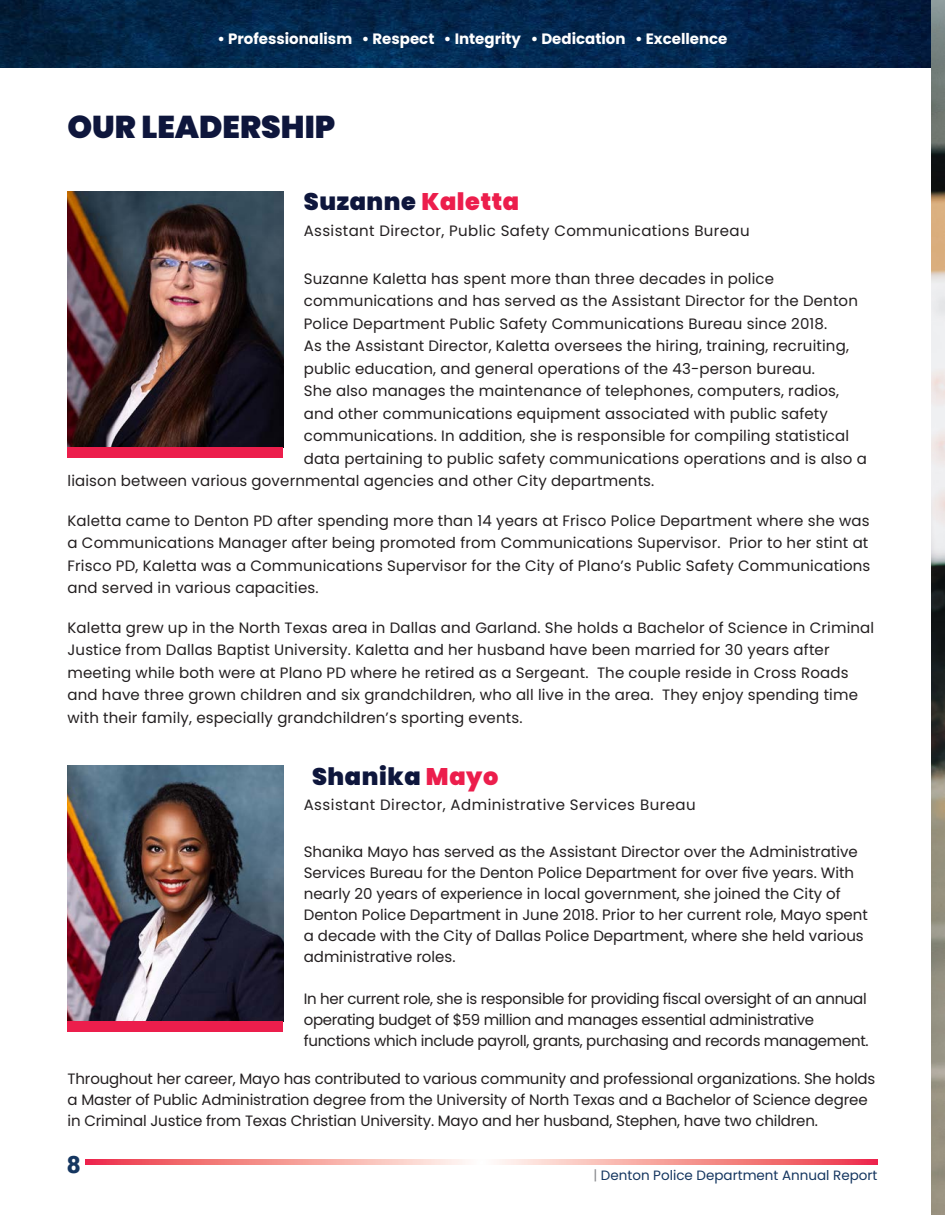
<style>
.page{position:relative;width:945px;height:1215px;background:#fff}
.page>*{position:absolute;margin:0;border:0;box-sizing:border-box;transform-origin:0 0}
.t1{font:900 31.5px "Poppins";color:#0e163c}
.t2{font:900 24px "Poppins";letter-spacing:.025em;color:#0e163c}
.t3{font:900 24px "Roboto";color:#153660}
.t4{font:15px/22.5px "Poppins";letter-spacing:.01em;color:#231f20}
.t5{font:15px/21px "Poppins";letter-spacing:-.01em;color:#231f20}
.t6{font:15px/21px "Poppins";letter-spacing:-.02em;color:#231f20}
.t7{font:700 15px "Poppins";color:#fff}
.t8{font:15px "Poppins";letter-spacing:.03em;color:#231f20}
.t9{font:13.5px "Poppins";color:#153660}
.s1{color:#ec1e4c}
.s2{color:#898a8e}
</style>
<div class="page">
<img style="left:0;top:0;width:932px;height:68px">
<img style="left:68px;top:192px;width:216px;height:255px">
<div style="left:68px;top:447px;width:216px;height:11px;background:#ec1e4c"></div>
<img style="left:68px;top:766px;width:216px;height:255px">
<div style="left:68px;top:1021px;width:216px;height:11px;background:#ec1e4c"></div>
<img style="left:932px;top:0;width:13px;height:1215px">
<svg style="left:85px;top:1160px;width:793px;height:5px;background:#f59898"></svg>
<p class="t7" style="left:217px;top:30px;width:512px">• Professionalism • Respect • Integrity • Dedication • Excellence</p>
<p class="t1" style="left:68px;top:109px;width:269px">OUR LEADERSHIP</p>
<p class="t2" style="left:304px;top:188px;width:217px">Suzanne <span class="s1">Kaletta</span></p>
<p class="t4" style="left:304px;top:219px;width:447px">Assistant Director, Public Safety Communications Bureau</p>
<p class="t4" style="left:304px;top:267px;width:472px">Suzanne Kaletta has spent more than three decades in police</p>
<p class="t4" style="left:304px;top:290px;width:556px">communications and has served as the Assistant Director for the Denton</p>
<p class="t4" style="left:304px;top:312px;width:525px">Police Department Public Safety Communications Bureau since 2018.</p>
<p class="t4" style="left:304px;top:335px;width:547px">As the Assistant Director, Kaletta oversees the hiring, training, recruiting,</p>
<p class="t4" style="left:304px;top:357px;width:513px">public education, and general operations of the 43-person bureau.</p>
<p class="t4" style="left:304px;top:380px;width:537px">She also manages the maintenance of telephones, computers, radios,</p>
<p class="t4" style="left:304px;top:402px;width:526px">and other communications equipment associated with public safety</p>
<p class="t4" style="left:304px;top:425px;width:547px">communications. In addition, she is responsible for compiling statistical</p>
<p class="t4" style="left:304px;top:447px;width:565px">data pertaining to public safety communications operations and is also a</p>
<p class="t4" style="left:68px;top:470px;width:588px">liaison between various governmental agencies and other City departments.</p>
<p class="t4" style="left:68px;top:509px;width:804px">Kaletta came to Denton PD after spending more than 14 years at Frisco Police Department where she was a Communications Manager after being promoted from Communications Supervisor. Prior to her stint at Frisco PD, Kaletta was a Communications Supervisor for the City of Plano’s Public Safety Communications and served in various capacities.</p>
<p class="t4" style="left:68px;top:616px;width:808px">Kaletta grew up in the North Texas area in Dallas and Garland. She holds a Bachelor of Science in Criminal Justice from Dallas Baptist University. Kaletta and her husband have been married for 30 years after meeting while both were at Plano PD where he retired as a Sergeant. The couple reside in Cross Roads and have three grown children and six grandchildren, who all live in the area. They enjoy spending time with their family, especially grandchildren’s sporting events.</p>
<p class="t2" style="left:312px;top:763px;width:188px">Shanika <span class="s1">Mayo</span></p>
<p class="t8" style="left:304px;top:796px;width:393px">Assistant Director, Administrative Services Bureau</p>
<p class="t4" style="left:304px;top:841px;width:566px;line-height:21px">Shanika Mayo has served as the Assistant Director over the Administrative Services Bureau for the Denton Police Department for over five years. With nearly 20 years of experience in local government, she joined the City of Denton Police Department in June 2018. Prior to her current role, Mayo spent a decade with the City of Dallas Police Department, where she held various administrative roles.</p>
<p class="t6" style="left:304px;top:988px;width:566px">In her current role, she is responsible for providing fiscal oversight of an annual operating budget of $59 million and manages essential administrative functions which include payroll, grants, purchasing and records management.</p>
<p class="t5" style="left:68px;top:1068px;width:809px">Throughout her career, Mayo has contributed to various community and professional organizations. She holds a Master of Public Administration degree from the University of North Texas and a Bachelor of Science degree in Criminal Justice from Texas Christian University. Mayo and her husband, Stephen, have two children.</p>
<p class="t3" style="left:67px;top:1147px;width:15px">8</p>
<p class="t9" style="left:593px;top:1168px;width:286px"><span class="s2">|</span> Denton Police Department Annual Report</p>
</div>
